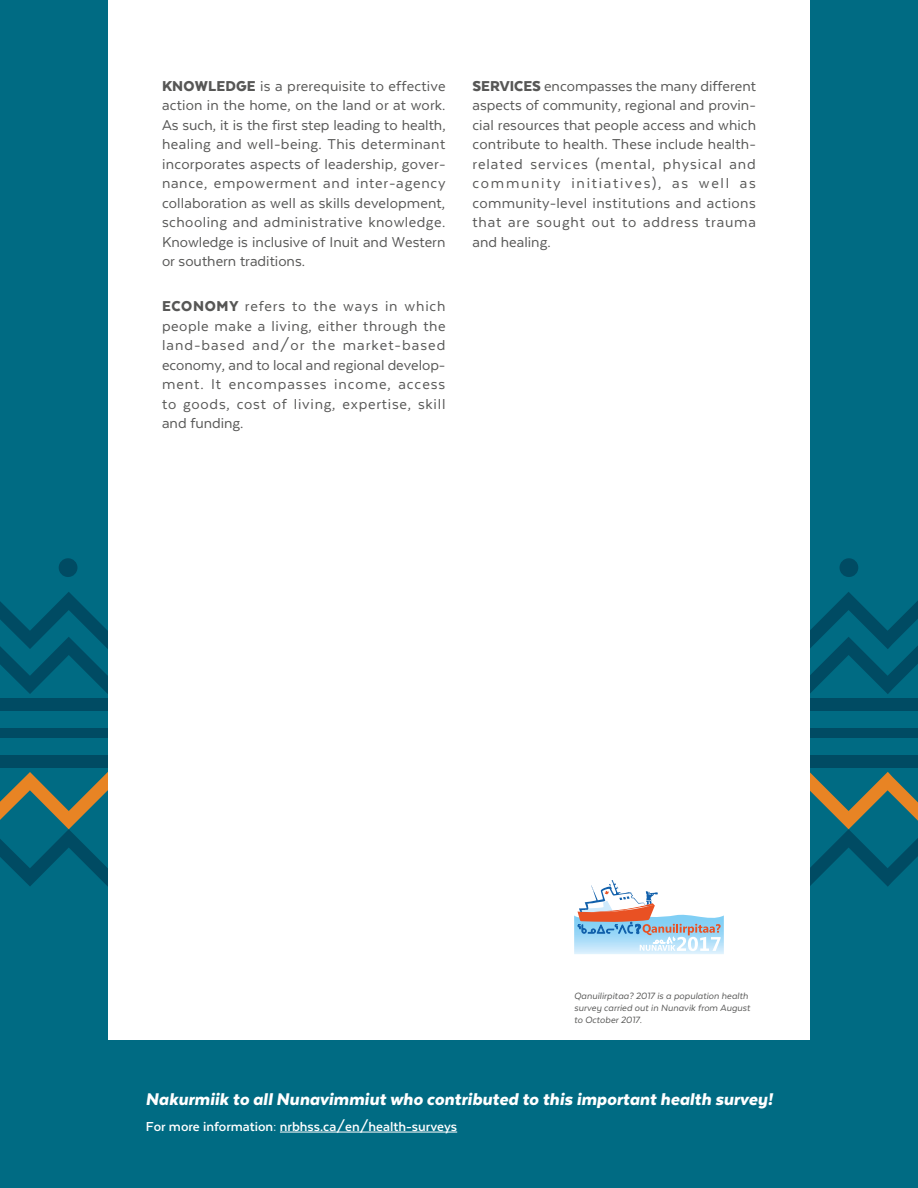
<style>
.page{position:relative;width:918px;height:1188px;background:#006b83}
.page>*{position:absolute;margin:0;border:0;box-sizing:border-box;transform-origin:0 0}
.P_Texte_courant_fran{font:italic 900 19.5px "Texta";color:#fff}
.P_Texte_courant_angl{font:16.5px/19.5px "Texta";letter-spacing:.015em;color:#575756;text-align:justify}
.P_Texte_courant{font:700 15px "Texta";color:#fff}
.P_Texte_courant_fran-2{font:italic 10.5px/12px "Texta";color:#575756}
.P_Texte_courant_fran-3{font:italic 10.5px/12px "Texta";letter-spacing:.025em;color:#575756}
.s1{font-weight:900}
</style>
<div class="page">
<div style="left:840px;top:558px;width:18px;height:19px;background:#004b63;border-radius:50%"></div>
<div style="left:810px;top:755px;width:108px;height:13px;background:#004b63"></div>
<div style="left:810px;top:698px;width:108px;height:13px;background:#004b63"></div>
<div style="left:810px;top:728px;width:108px;height:9px;background:#004b63"></div>
<div style="left:59px;top:558px;width:18px;height:19px;background:#004b63;border-radius:50%"></div>
<svg style="left:0;top:592px;width:918px;height:102px"></svg>
<div style="left:0;top:755px;width:108px;height:13px;background:#004b63"></div>
<div style="left:0;top:698px;width:108px;height:13px;background:#004b63"></div>
<div style="left:0;top:728px;width:108px;height:9px;background:#004b63"></div>
<div style="left:108px;top:0;width:702px;height:1040px;background:#fff"></div>
<svg style="left:0;top:772px;width:918px;height:182px"></svg>
<hr style="left:280px;top:1132px;width:177px;height:1px;background:#fff">
<p class="P_Texte_courant_angl" style="left:162px;top:76px;width:285px;text-align:left"><span class="s1">KNOWLEDGE</span> is a prerequisite to effective action in the home, on the land or at work.<br>As such, it is the first step leading to health, healing and well-being. This determinant incorporates aspects of leadership, gover&shy;nance, empowerment and inter-agency collaboration as well as skills development, schooling and administrative knowledge.<br>Knowledge is inclusive of Inuit and Western or southern traditions.</p>
<p class="P_Texte_courant_angl" style="left:162px;top:297px;width:285px"><span class="s1">ECONOMY</span> refers to the ways in which people make a living, either through the land-based and/or the market-based economy, and to local and regional develop&shy;ment. It encompasses income, access to goods, cost of living, expertise, skill and funding.</p>
<p class="P_Texte_courant_angl" style="left:472px;top:76px;width:285px"><span class="s1">SERVICES</span> encompasses the many different aspects of community, regional and provin&shy;cial resources that people access and which contribute to health. These include health&shy;related services (mental, physical and community initiatives), as well as community-level institutions and actions that are sought out to address trauma and healing.</p>
<p class="P_Texte_courant_fran-2" style="left:574px;top:990px;width:178px">Qanuilirpitaa? 2017 is a population health survey carried out in Nunavik from August to October 2017.</p>
<p class="P_Texte_courant_fran-3" style="left:574px;top:990px;width:210px">carried out in Nunavik from August to October<br>2017. A total of 1 326 Nunavimmiut aged 16 and</p>
<p class="P_Texte_courant_fran" style="left:146px;top:1089px;width:628px">Nakurmiik to all Nunavimmiut who contributed to this important health survey!</p>
<p class="P_Texte_courant" style="left:146px;top:1118px;width:313px">For more information: nrbhss.ca/en/health-surveys</p>
</div>
